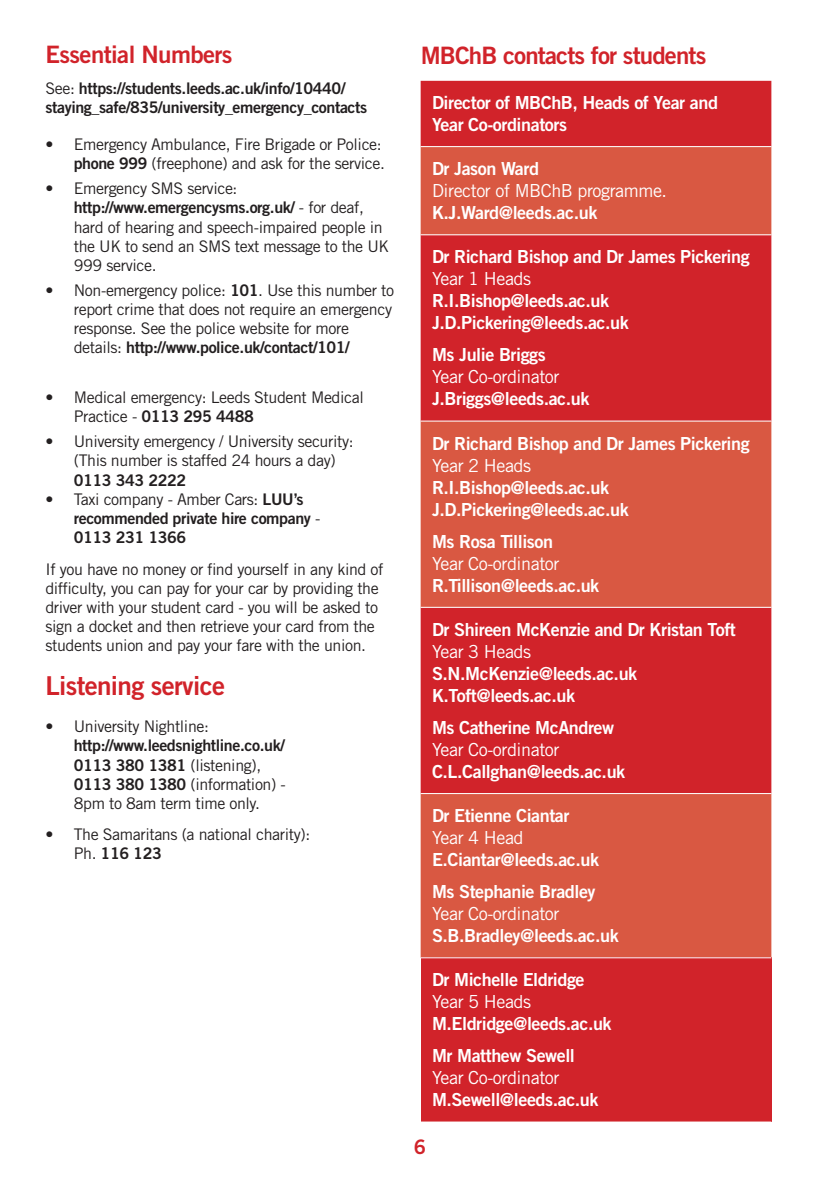
<style>
.page{position:relative;width:840px;height:1191px;background:#fff}
.page>*{position:absolute;margin:0;border:0;box-sizing:border-box;transform-origin:0 0}
.t1{font:26px "Trade Gothic LT Std Bd 2";letter-spacing:-.025em;color:#d1232a}
.t2{font:24px "Trade Gothic LT Std Bd 2";letter-spacing:-.035em;color:#d1232a}
.t3{font:20px "Trade Gothic LT Std Bd 2";color:#d1232a}
.t4{font:18px "Trade Gothic LT Std Bd 2";letter-spacing:-.025em;color:#fff}
.t5{font:18px "Trade Gothic LT Std";letter-spacing:-.025em;color:#fff}
.t6{font:16px/19.2px "Trade Gothic LT Std";letter-spacing:-.025em;color:#231f20}
.t7{font:16px/19.2px "Trade Gothic LT Std Bd 2";letter-spacing:-.025em;color:#231f20}
.s1{font-family:"Trade Gothic LT Std"}
.s2{font-family:"Trade Gothic LT Std Bd 2"}
</style>
<div class="page">
<div style="left:420px;top:81px;width:351px;height:65px;background:#d1232a"></div>
<svg style="left:420px;top:147px;width:351px;height:810px;background:#d54037"></svg>
<div style="left:420px;top:957px;width:351px;height:165px;background:#d1232a"></div>
<hr style="left:420px;top:234px;width:351px;height:1px;background:#fff">
<hr style="left:420px;top:420px;width:351px;height:1px;background:#fff">
<hr style="left:420px;top:607px;width:351px;height:1px;background:#fff">
<hr style="left:420px;top:793px;width:351px;height:1px;background:#fff">
<hr style="left:420px;top:957px;width:351px;height:1px;background:#fff">
<hr style="left:420px;top:1121px;width:351px;height:1px;background:#fff">
<p class="t2" style="left:45px;top:39px;width:189px">Essential Numbers</p>
<p class="t7" style="left:45px;top:78px;width:323px"><span class="s1">See:</span> https://students.leeds.ac.uk/info/10440/ staying_safe/835/university_emergency_contacts</p>
<p class="t6" style="left:45px;top:134px;width:337px">• Emergency Ambulance, Fire Brigade or Police:</p>
<p class="t6" style="left:74px;top:154px;width:312px"><span class="s2">phone 999</span> (freephone) and ask for the service.</p>
<p class="t6" style="left:45px;top:179px;width:193px">• Emergency SMS service:</p>
<p class="t6" style="left:74px;top:198px;width:317px"><span class="s2">http://www.emergencysms.org.uk/</span> - for deaf, hard of hearing and speech-impaired people in the UK to send an SMS text message to the UK 999 service.</p>
<p class="t6" style="left:74px;top:280px;width:322px;text-indent:-28px">• Non-emergency police: <span class="s2">101</span>. Use this number to report crime that does not require an emergency response. See the police website for more details: <span class="s2">http://www.police.uk/contact/101/</span></p>
<p class="t6" style="left:74px;top:388px;width:291px;text-indent:-28px">• Medical emergency: Leeds Student Medical<br>Practice - <span class="s2">0113 295 4488</span></p>
<p class="t6" style="left:45px;top:432px;width:309px">• University emergency / University security:</p>
<p class="t6" style="left:74px;top:451px;width:263px">(This number is staffed 24 hours a day)</p>
<p class="t7" style="left:74px;top:470px;width:114px">0113 343 2222</p>
<p class="t7" style="left:74px;top:489px;width:248px;text-indent:-28px"><span class="s1">• Taxi company - Amber Cars:</span> LUU’s recommended private hire company <span class="s1">-</span></p>
<p class="t7" style="left:74px;top:528px;width:114px">0113 231 1366</p>
<p class="t6" style="left:45px;top:559px;width:339px">If you have no money or find yourself in any kind of difficulty, you can pay for your car by providing the driver with your student card - you will be asked to sign a docket and then retrieve your card from the students union and pay your fare with the union.</p>
<p class="t1" style="left:45px;top:670px;width:181px">Listening service</p>
<p class="t6" style="left:45px;top:716px;width:165px">• University Nightline:</p>
<p class="t7" style="left:74px;top:736px;width:212px">http://www.leedsnightline.co.uk/</p>
<p class="t6" style="left:74px;top:755px;width:189px"><span class="s2">0113 380 1381</span> (listening),</p>
<p class="t6" style="left:74px;top:774px;width:213px"><span class="s2">0113 380 1380</span> (information) -</p>
<p class="t6" style="left:74px;top:793px;width:188px">8pm to 8am term time only.</p>
<p class="t6" style="left:45px;top:824px;width:266px">• The Samaritans (a national charity):</p>
<p class="t7" style="left:74px;top:844px;width:89px"><span class="s1">Ph.</span> 116 123</p>
<p class="t2" style="left:420px;top:41px;width:287px">MBChB contacts for students</p>
<p class="t4" style="left:432px;top:92px;width:287px">Director of MBChB, Heads of Year and</p>
<p class="t4" style="left:432px;top:113px;width:136px">Year Co-ordinators</p>
<p class="t4" style="left:432px;top:158px;width:108px">Dr Jason Ward</p>
<p class="t5" style="left:432px;top:180px;width:236px">Director of MBChB programme.</p>
<p class="t4" style="left:432px;top:202px;width:167px">K.J.Ward@leeds.ac.uk</p>
<p class="t4" style="left:432px;top:246px;width:319px">Dr Richard Bishop and Dr James Pickering</p>
<p class="t5" style="left:432px;top:268px;width:101px">Year 1 Heads</p>
<p class="t4" style="left:432px;top:290px;width:178px">R.I.Bishop@leeds.ac.uk</p>
<p class="t4" style="left:432px;top:312px;width:198px">J.D.Pickering@leeds.ac.uk</p>
<p class="t4" style="left:432px;top:344px;width:115px">Ms Julie Briggs</p>
<p class="t5" style="left:432px;top:366px;width:129px">Year Co-ordinator</p>
<p class="t4" style="left:432px;top:388px;width:159px">J.Briggs@leeds.ac.uk</p>
<p class="t4" style="left:432px;top:432px;width:319px">Dr Richard Bishop and Dr James Pickering</p>
<p class="t5" style="left:432px;top:454px;width:101px">Year 2 Heads</p>
<p class="t4" style="left:432px;top:476px;width:178px">R.I.Bishop@leeds.ac.uk</p>
<p class="t4" style="left:432px;top:498px;width:198px">J.D.Pickering@leeds.ac.uk</p>
<p class="t4" style="left:432px;top:530px;width:122px">Ms Rosa Tillison</p>
<p class="t5" style="left:432px;top:552px;width:129px">Year Co-ordinator</p>
<p class="t4" style="left:432px;top:574px;width:169px">R.Tillison@leeds.ac.uk</p>
<p class="t4" style="left:432px;top:618px;width:305px">Dr Shireen McKenzie and Dr Kristan Toft</p>
<p class="t5" style="left:432px;top:640px;width:101px">Year 3 Heads</p>
<p class="t4" style="left:432px;top:662px;width:207px">S.N.McKenzie@leeds.ac.uk</p>
<p class="t4" style="left:432px;top:684px;width:144px">K.Toft@leeds.ac.uk</p>
<p class="t4" style="left:432px;top:716px;width:183px">Ms Catherine McAndrew</p>
<p class="t5" style="left:432px;top:738px;width:129px">Year Co-ordinator</p>
<p class="t4" style="left:432px;top:760px;width:195px">C.L.Callghan@leeds.ac.uk</p>
<p class="t4" style="left:432px;top:804px;width:139px">Dr Etienne Ciantar</p>
<p class="t5" style="left:432px;top:826px;width:93px">Year 4 Head</p>
<p class="t4" style="left:432px;top:848px;width:168px">E.Ciantar@leeds.ac.uk</p>
<p class="t4" style="left:432px;top:880px;width:165px">Ms Stephanie Bradley</p>
<p class="t5" style="left:432px;top:902px;width:129px">Year Co-ordinator</p>
<p class="t4" style="left:432px;top:924px;width:188px">S.B.Bradley@leeds.ac.uk</p>
<p class="t4" style="left:432px;top:968px;width:154px">Dr Michelle Eldridge</p>
<p class="t5" style="left:432px;top:991px;width:101px">Year 5 Heads</p>
<p class="t4" style="left:432px;top:1012px;width:181px">M.Eldridge@leeds.ac.uk</p>
<p class="t4" style="left:432px;top:1044px;width:144px">Mr Matthew Sewell</p>
<p class="t5" style="left:432px;top:1067px;width:129px">Year Co-ordinator</p>
<p class="t4" style="left:432px;top:1088px;width:168px">M.Sewell@leeds.ac.uk</p>
<p class="t3" style="left:413px;top:1134px;width:14px">6</p>
</div>
